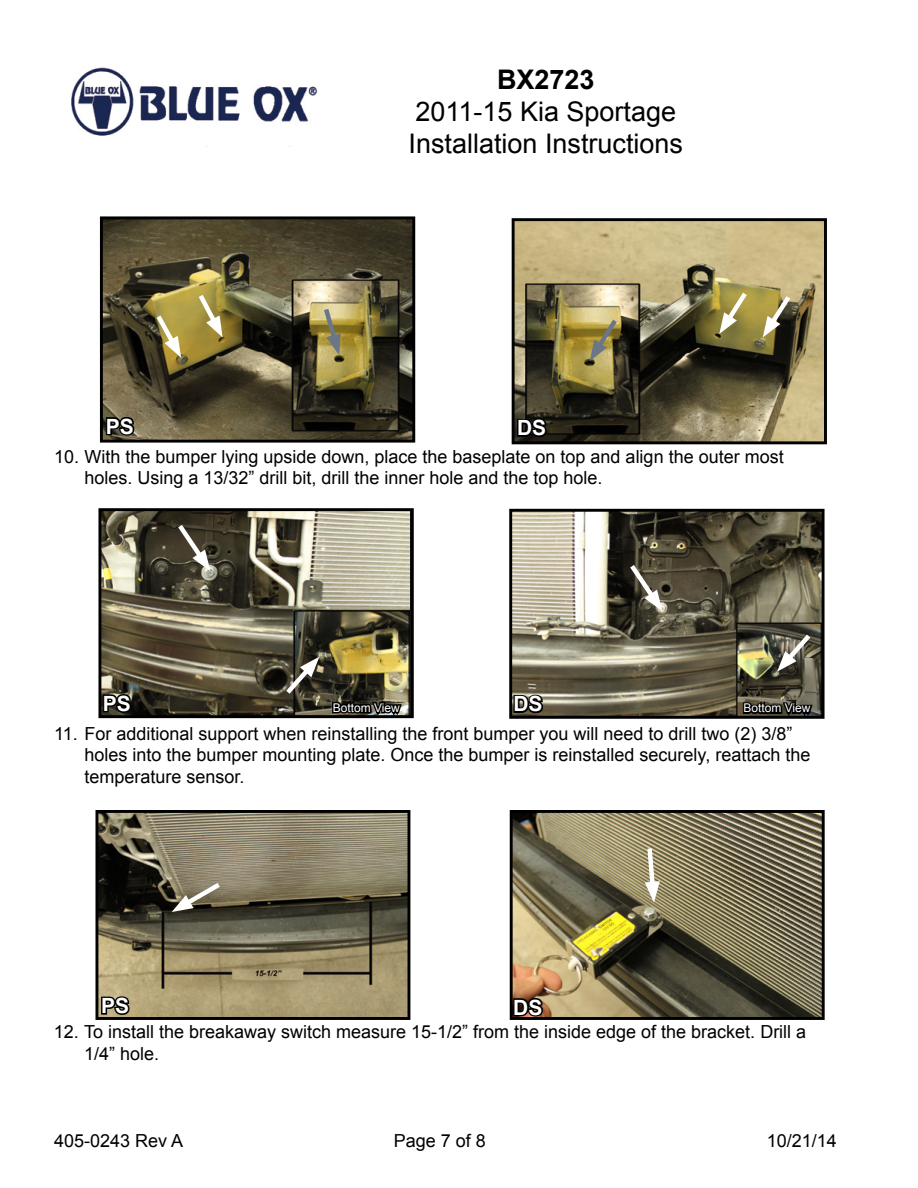
<style>
.page{position:relative;width:918px;height:1188px;background:#fff}
.page>*{position:absolute;margin:0;border:0;box-sizing:border-box;transform-origin:0 0}
.t1{font:27px/32.4px "Arial";color:#000}
.t2{font:700 27px "Arial";color:#000}
.t3{font:700 21px "Arial";color:#fff}
.t4{font:18px/21.6px "Arial";color:#000}
.t5{font:12px "Arial";color:#fff}
</style>
<div class="page">
<img style="left:71px;top:67px;width:247px;height:80px">
<img style="left:514px;top:814px;width:307px;height:202px">
<div style="left:510px;top:810px;width:315px;height:210px;border:3px solid #000"></div>
<img style="left:100px;top:814px;width:306px;height:202px">
<div style="left:96px;top:810px;width:314px;height:210px;border:3px solid #000"></div>
<svg style="left:512px;top:996px;width:33px;height:22px"></svg>
<svg style="left:100px;top:994px;width:32px;height:22px"></svg>
<svg style="left:172px;top:879px;width:53px;height:33px;background:#86806d"></svg>
<svg style="left:645px;top:844px;width:15px;height:59px"></svg>
<img style="left:513px;top:513px;width:308px;height:202px">
<div style="left:509px;top:509px;width:316px;height:210px;border:3px solid #000"></div>
<svg style="left:626px;top:560px;width:36px;height:51px;background:#615e52"></svg>
<svg style="left:512px;top:692px;width:34px;height:23px"></svg>
<svg style="left:777px;top:630px;width:38px;height:42px;background:#79766a"></svg>
<svg style="left:741px;top:695px;width:74px;height:24px;background:#37342a"></svg>
<img style="left:102px;top:512px;width:308px;height:202px">
<div style="left:98px;top:508px;width:316px;height:210px;border:3px solid #000"></div>
<svg style="left:174px;top:520px;width:36px;height:51px;background:#625c4f"></svg>
<svg style="left:101px;top:692px;width:33px;height:22px"></svg>
<svg style="left:282px;top:657px;width:37px;height:42px;background:#615d52"></svg>
<svg style="left:330px;top:694px;width:74px;height:25px;background:#39372f"></svg>
<img style="left:516px;top:222px;width:307px;height:218px">
<div style="left:512px;top:218px;width:315px;height:226px;border:3px solid #000"></div>
<img style="left:104px;top:220px;width:307px;height:219px">
<div style="left:100px;top:216px;width:315px;height:227px;border:3px solid #000"></div>
<svg style="left:104px;top:415px;width:33px;height:22px"></svg>
<svg style="left:516px;top:416px;width:33px;height:23px"></svg>
<svg style="left:195px;top:290px;width:28px;height:47px"></svg>
<svg style="left:152px;top:310px;width:29px;height:48px"></svg>
<svg style="left:321px;top:304px;width:20px;height:51px"></svg>
<svg style="left:590px;top:315px;width:31px;height:46px"></svg>
<svg style="left:719px;top:288px;width:32px;height:46px"></svg>
<svg style="left:763px;top:291px;width:32px;height:47px"></svg>
<h1 class="t2" style="left:497px;top:61px;width:99px">BX2723</h1>
<h1 class="t1" style="left:409px;top:96px;width:276px">2011-15 Kia Sportage<br>Installation Instructions</h1>
<p class="t3" style="left:106px;top:412px;width:30px">PS</p>
<p class="t3" style="left:517px;top:414px;width:31px">DS</p>
<p class="t4" style="left:84px;top:446px;width:701px;text-indent:-30px">10. With the bumper lying upside down, place the baseplate on top and align the outer most holes. Using a 13/32” drill bit, drill the inner hole and the top hole.</p>
<p class="t3" style="left:103px;top:689px;width:30px">PS</p>
<p class="t5" style="left:333px;top:700px;width:69px">Bottom View</p>
<p class="t3" style="left:513px;top:690px;width:31px">DS</p>
<p class="t5" style="left:743px;top:700px;width:69px">Bottom View</p>
<p class="t4" style="left:84px;top:723px;width:728px;text-indent:-30px">11. For additional support when reinstalling the front bumper you will need to drill two (2) 3/8” holes into the bumper mounting plate. Once the bumper is reinstalled securely, reattach the temperature sensor.</p>
<p class="t3" style="left:101px;top:992px;width:30px">PS</p>
<p class="t3" style="left:513px;top:993px;width:31px">DS</p>
<p class="t4" style="left:84px;top:1021px;width:724px;text-indent:-30px">12. To install the breakaway switch measure 15-1/2” from the inside edge of the bracket. Drill a<br>1/4” hole.</p>
<p class="t4" style="left:54px;top:1130px;width:131px">405-0243 Rev A</p>
<p class="t4" style="left:394px;top:1130px;width:94px">Page 7 of 8</p>
<p class="t4" style="left:767px;top:1130px;width:72px">10/21/14</p>
</div>
